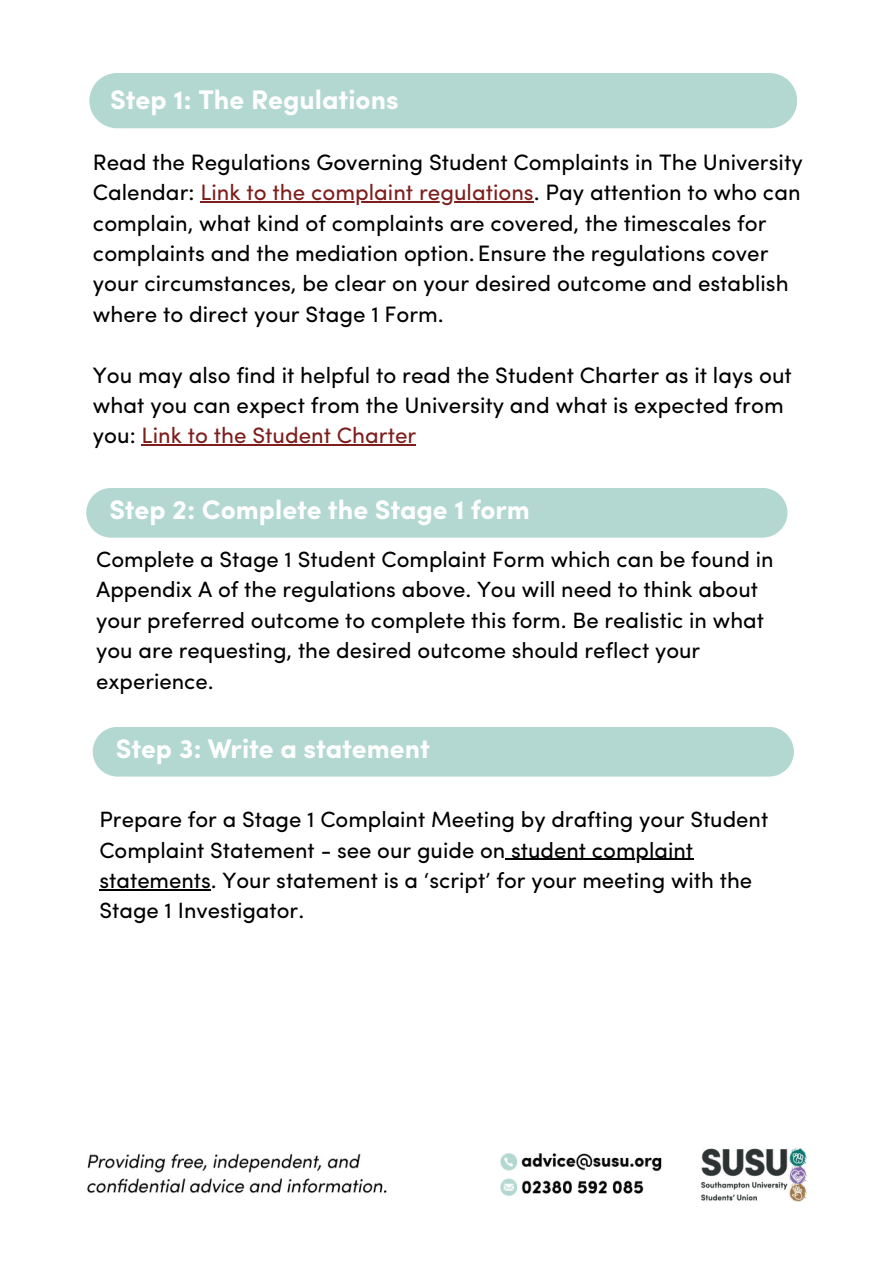
<style>
.page{position:relative;width:894px;height:1276px;background:#fff}
.page>*{position:absolute;margin:0;border:0;box-sizing:border-box;transform-origin:0 0}
.t1{font:700 27px "Sofia Pro";color:#fff}
.t2{font:22.35px/30.3px "Sofia Pro";color:#000}
.t3{font:22.2px/30.3px "Sofia Pro";color:#000}
.s1{color:#7d1e1d}
</style>
<div class="page">
<img style="left:87px;top:1147px;width:719px;height:54px">
<hr style="left:200px;top:201px;width:333px;height:1px;background:#7d1e1d">
<hr style="left:142px;top:444px;width:274px;height:1px;background:#7d1e1d">
<div style="left:89px;top:73px;width:708px;height:55px;background:#b2d8d1;border-radius:28px"></div>
<div style="left:86px;top:488px;width:701px;height:50px;background:#b2d8d1;border-radius:25px"></div>
<div style="left:93px;top:727px;width:700px;height:49px;background:#b2d8d1;border-radius:25px"></div>
<svg style="left:505px;top:859px;width:15px;height:1px"></svg>
<hr style="left:520px;top:859px;width:173px;height:1px;background:#000">
<hr style="left:99px;top:889px;width:112px;height:1px;background:#000">
<p class="t1" style="left:110px;top:79px;width:290px">Step 1: The Regulations</p>
<p class="t2" style="left:93px;top:145px;width:711px">Read the Regulations Governing Student Complaints in The University Calendar: <span class="s1">Link to the complaint regulations</span>. Pay attention to who can complain, what kind of complaints are covered, the timescales for complaints and the mediation option. Ensure the regulations cover your circumstances, be clear on your desired outcome and establish where to direct your Stage 1 Form.</p>
<p class="t2" style="left:93px;top:358px;width:700px">You may also find it helpful to read the Student Charter as it lays out what you can expect from the University and what is expected from you: <span class="s1">Link to the Student Charter</span></p>
<p class="t1" style="left:109px;top:489px;width:422px">Step 2: Complete the Stage 1 form</p>
<p class="t3" style="left:96px;top:542px;width:678px">Complete a Stage 1 Student Complaint Form which can be found in Appendix A of the regulations above. You will need to think about your preferred outcome to complete this form. Be realistic in what you are requesting, the desired outcome should reflect your experience.</p>
<p class="t1" style="left:116px;top:728px;width:315px">Step 3: Write a statement</p>
<p class="t3" style="left:99px;top:803px;width:670px">Prepare for a Stage 1 Complaint Meeting by drafting your Student Complaint Statement - see our guide on student complaint statements. Your statement is a ‘script’ for your meeting with the Stage 1 Investigator.</p>
</div>
